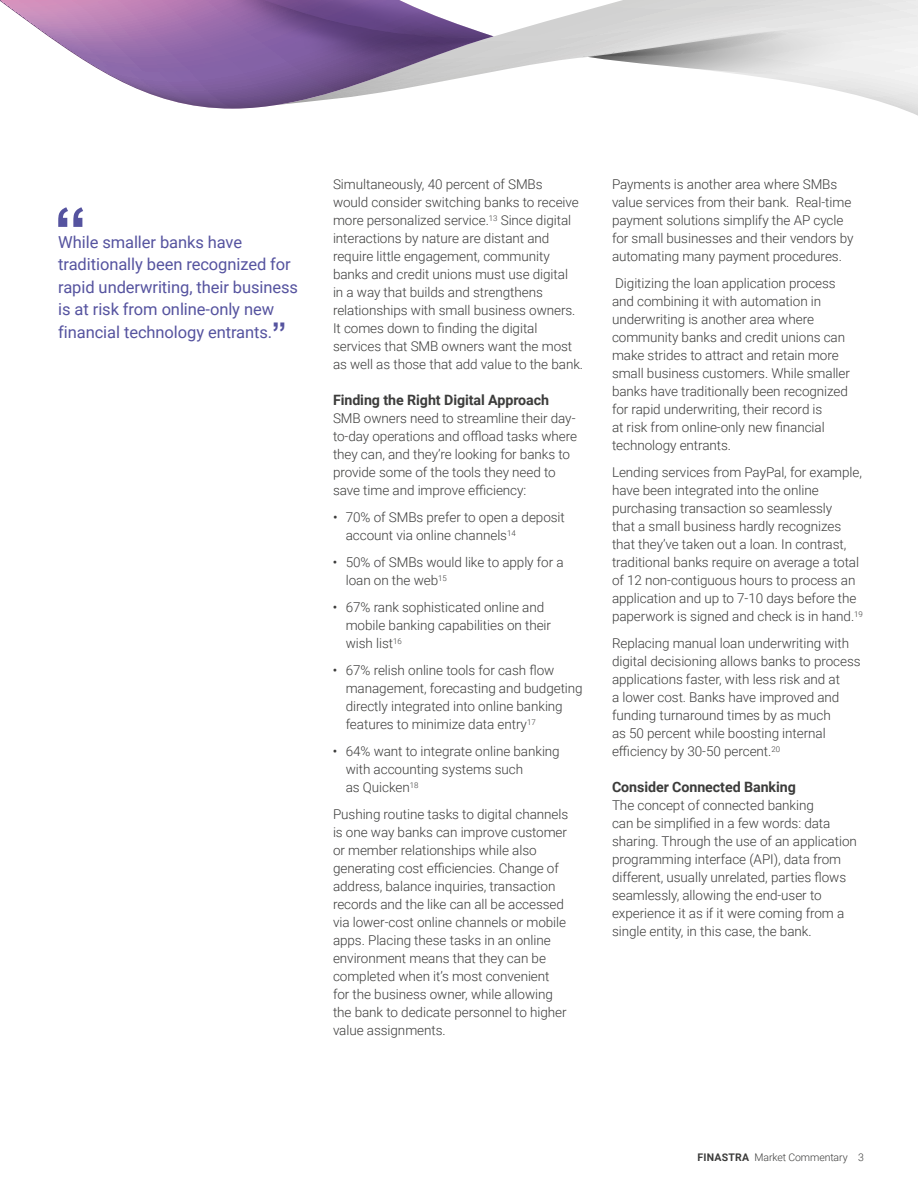
<style>
.page{position:relative;width:918px;height:1188px;background:#fff}
.page>*{position:absolute;margin:0;border:0;box-sizing:border-box;transform-origin:0 0}
.t1{font:700 66px "Arial";color:#55539f}
.t2{font:16.5px/22.5px "Roboto";letter-spacing:-.005em;color:#55539f}
.t3{font:700 14.25px "Roboto";letter-spacing:-.005em;color:#3c3c3b}
.t4{font:300 13.5px/18px "Roboto";letter-spacing:-.005em;color:#3c3c3b}
.t5{font:300 10.5px "Roboto";letter-spacing:-.01em;color:#3c3c3b}
.s1{font-family:"Arial";font-weight:700;font-size:28.5px}
.s2{font-weight:400}
.s3{font-weight:700}
</style>
<div class="page">
<svg style="left:494px;top:0;width:424px;height:116px"></svg>
<svg style="left:0;top:0;width:494px;height:109px"></svg>
<svg style="left:574px;top:25px;width:299px;height:51px"></svg>
<h1 class="t1" style="left:54px;top:188px;width:34px">“</h1>
<p class="t2" style="left:58px;top:230px;width:241px">While smaller banks have traditionally been recognized for rapid underwriting, their business is at risk from online-only new financial technology entrants.<span class="s1">”</span></p>
<p class="t4" style="left:333px;top:175px;width:252px">Simultaneously, 40 percent of SMBs<br>would consider switching banks to receive more personalized service.<sup>13</sup> Since digital interactions by nature are distant and require little engagement, community banks and credit unions must use digital<br>in a way that builds and strengthens relationships with small business owners.<br>It comes down to finding the digital services that SMB owners want the most as well as those that add value to the bank.</p>
<p class="t3" style="left:333px;top:390px;width:218px">Finding the Right Digital Approach</p>
<p class="t4" style="left:333px;top:409px;width:246px">SMB owners need to streamline their day&shy;to-day operations and offload tasks where they can, and they’re looking for banks to provide some of the tools they need to save time and improve efficiency:</p>
<p class="t4" style="left:346px;top:508px;width:221px;text-indent:-13px"><span class="s2">•</span> 70% of SMBs prefer to open a deposit account via online channels<sup>14</sup></p>
<p class="t4" style="left:346px;top:553px;width:219px;text-indent:-13px"><span class="s2">•</span> 50% of SMBs would like to apply for a loan on the web<sup>15</sup></p>
<p class="t4" style="left:346px;top:598px;width:207px;text-indent:-13px"><span class="s2">•</span> 67% rank sophisticated online and mobile banking capabilities on their wish list<sup>16</sup></p>
<p class="t4" style="left:346px;top:661px;width:238px;text-indent:-13px"><span class="s2">•</span> 67% relish online tools for cash flow management, forecasting and budgeting directly integrated into online banking features to minimize data entry<sup>17</sup></p>
<p class="t4" style="left:346px;top:742px;width:216px;text-indent:-13px"><span class="s2">•</span> 64% want to integrate online banking with accounting systems such<br>as Quicken<sup>18</sup></p>
<p class="t4" style="left:333px;top:805px;width:237px">Pushing routine tasks to digital channels is one way banks can improve customer or member relationships while also generating cost efficiencies. Change of address, balance inquiries, transaction records and the like can all be accessed via lower-cost online channels or mobile apps. Placing these tasks in an online environment means that they can be completed when it’s most convenient for the business owner, while allowing the bank to dedicate personnel to higher value assignments.</p>
<p class="t4" style="left:612px;top:175px;width:243px">Payments is another area where SMBs value services from their bank. Real-time payment solutions simplify the AP cycle for small businesses and their vendors by automating many payment procedures.</p>
<p class="t4" style="left:612px;top:274px;width:240px">Digitizing the loan application process and combining it with automation in underwriting is another area where community banks and credit unions can make strides to attract and retain more small business customers. While smaller banks have traditionally been recognized for rapid underwriting, their record is<br>at risk from online-only new financial technology entrants.</p>
<p class="t4" style="left:612px;top:463px;width:252px">Lending services from PayPal, for example, have been integrated into the online purchasing transaction so seamlessly<br>that a small business hardly recognizes that they’ve taken out a loan. In contrast, traditional banks require on average a total of 12 non-contiguous hours to process an application and up to 7-10 days before the paperwork is signed and check is in hand.<sup>19</sup></p>
<p class="t4" style="left:612px;top:634px;width:250px">Replacing manual loan underwriting with digital decisioning allows banks to process applications faster, with less risk and at<br>a lower cost. Banks have improved and funding turnaround times by as much<br>as 50 percent while boosting internal efficiency by 30-50 percent.<sup>20</sup></p>
<p class="t3" style="left:612px;top:777px;width:185px">Consider Connected Banking</p>
<p class="t4" style="left:612px;top:796px;width:246px">The concept of connected banking<br>can be simplified in a few words: data sharing. Through the use of an application programming interface (API), data from different, usually unrelated, parties flows seamlessly, allowing the end-user to experience it as if it were coming from a single entity, in this case, the bank.</p>
<p class="t5" style="left:697px;top:1150px;width:168px"><span class="s3">FINASTRA</span> Market Commentary 3</p>
</div>
